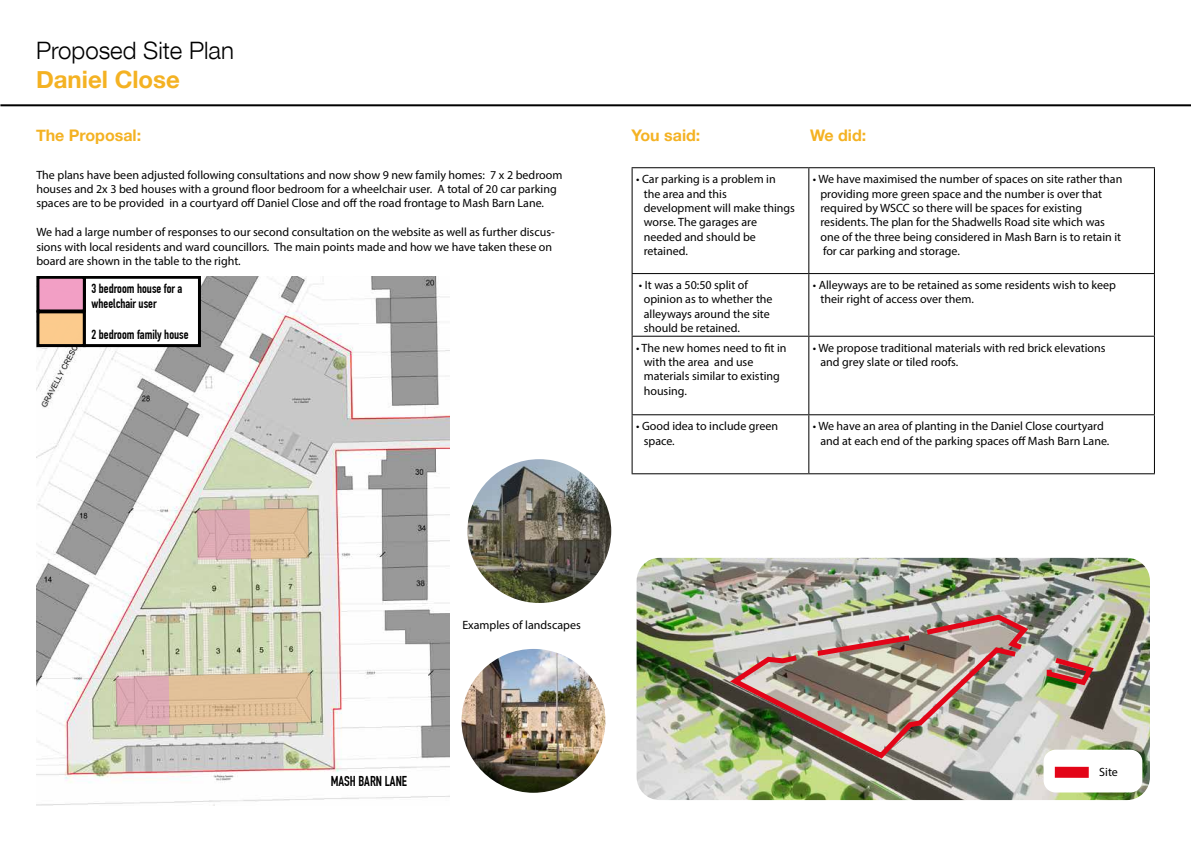
<style>
.page{position:relative;width:1191px;height:842px;background:#fff}
.page>*{position:absolute;margin:0;border:0;box-sizing:border-box;transform-origin:0 0}
.t1{font:300 24px/28.8px "Helvetica Neue";color:#000}
.t2{font:700 16px "Helvetica Neue";color:#f4b223}
.t3{font:700 14px "DIN Condensed";color:#000}
.t4{font:700 13px/15.6px "DIN Condensed";color:#000}
.t5{font:12px/14.4px "Myriad Pro";color:#000}
.s1{font-weight:700;color:#f4b223}
</style>
<div class="page">
<img style="left:36px;top:276px;width:413px;height:530px">
<hr style="left:0;top:104px;width:1191px;height:2px;background:#000">
<img style="left:40px;top:280px;width:42px;height:63px">
<div style="left:36px;top:310px;width:50px;height:37px;border:3px solid #000"></div>
<div style="left:84px;top:277px;width:115px;height:69px;background:#fff"></div>
<div style="left:83px;top:276px;width:118px;height:71px;border:3px solid #000"></div>
<div style="left:36px;top:276px;width:50px;height:36px;border:3px solid #000"></div>
<img style="left:637px;top:559px;width:512px;height:240px">
<div style="left:631px;top:553px;width:524px;height:252px;border:5px solid #fff;border-radius:26px"></div>
<div style="left:1043px;top:750px;width:99px;height:42px;background:#fff;border-radius:12px"></div>
<div style="left:1054px;top:767px;width:34px;height:11px;background:#e30518"></div>
<img style="left:459px;top:646px;width:149px;height:149px;border-radius:74px">
<div style="left:456px;top:644px;width:154px;height:154px;border:5px solid #fff;border-radius:50%"></div>
<img style="left:465px;top:457px;width:149px;height:148px;border-radius:74px">
<div style="left:462px;top:454px;width:154px;height:154px;border:5px solid #fff;border-radius:50%"></div>
<hr style="left:631px;top:167px;width:178px;height:1px;background:#000">
<hr style="left:631px;top:168px;width:1px;height:105px;background:#000">
<hr style="left:809px;top:167px;width:346px;height:1px;background:#000">
<hr style="left:808px;top:168px;width:1px;height:105px;background:#000">
<hr style="left:1154px;top:168px;width:1px;height:105px;background:#000">
<hr style="left:631px;top:273px;width:178px;height:1px;background:#000">
<hr style="left:631px;top:274px;width:1px;height:62px;background:#000">
<hr style="left:809px;top:273px;width:346px;height:1px;background:#000">
<hr style="left:808px;top:274px;width:1px;height:62px;background:#000">
<hr style="left:1154px;top:274px;width:1px;height:62px;background:#000">
<hr style="left:631px;top:336px;width:178px;height:1px;background:#000">
<hr style="left:631px;top:337px;width:1px;height:77px;background:#000">
<hr style="left:809px;top:336px;width:346px;height:1px;background:#000">
<hr style="left:808px;top:337px;width:1px;height:77px;background:#000">
<hr style="left:1154px;top:337px;width:1px;height:77px;background:#000">
<hr style="left:631px;top:414px;width:178px;height:1px;background:#000">
<hr style="left:631px;top:415px;width:1px;height:58px;background:#000">
<hr style="left:809px;top:414px;width:346px;height:1px;background:#000">
<hr style="left:808px;top:415px;width:1px;height:58px;background:#000">
<hr style="left:1154px;top:415px;width:1px;height:58px;background:#000">
<hr style="left:631px;top:473px;width:178px;height:1px;background:#000">
<hr style="left:809px;top:473px;width:346px;height:1px;background:#000">
<svg style="left:116px;top:673px;width:195px;height:52px;background:#ddb9a0"></svg>
<svg style="left:197px;top:508px;width:111px;height:52px;background:#dbb4a3"></svg>
<img style="left:1044px;top:654px;width:53px;height:34px">
<img style="left:725px;top:612px;width:307px;height:150px">
<h1 class="t1" style="left:36px;top:35px;width:199px">Proposed Site Plan<br><span class="s1">Daniel Close</span></h1>
<p class="t2" style="left:36px;top:125px;width:107px">The Proposal:</p>
<p class="t2" style="left:810px;top:125px;width:57px">We did:</p>
<p class="t5" style="left:644px;top:172px;width:153px;text-indent:-8px">• Car parking is a problem in the area and this development will make things worse. The garages are needed and should be retained.</p>
<p class="t5" style="left:820px;top:172px;width:303px;text-indent:-8px">• We have maximised the number of spaces on site rather than providing more green space and the number is over that required by WSCC so there will be spaces for existing residents. The plan for the Shadwells Road site which was one of the three being considered in Mash Barn is to retain it for car parking and storage.</p>
<p class="t5" style="left:644px;top:278px;width:130px;text-indent:-5px">• It was a 50:50 split of opinion as to whether the alleyways around the site should be retained.</p>
<p class="t5" style="left:820px;top:278px;width:297px;text-indent:-8px">• Alleyways are to be retained as some residents wish to keep their right of access over them.</p>
<p class="t5" style="left:644px;top:340px;width:144px;text-indent:-8px">• The new homes need to fit in with the area and use materials similar to existing housing.</p>
<p class="t5" style="left:820px;top:340px;width:287px;text-indent:-8px">• We propose traditional materials with red brick elevations and grey slate or tiled roofs.</p>
<p class="t5" style="left:644px;top:419px;width:136px;text-indent:-8px">• Good idea to include green space.</p>
<p class="t5" style="left:820px;top:419px;width:290px;text-indent:-8px">• We have an area of planting in the Daniel Close courtyard and at each end of the parking spaces off Mash Barn Lane.</p>
<p class="t2" style="left:631px;top:125px;width:70px">You said:</p>
<p class="t5" style="left:36px;top:167px;width:527px">The plans have been adjusted following consultations and now show 9 new family homes: 7 x 2 bedroom houses and 2x 3 bed houses with a ground floor bedroom for a wheelchair user. A total of 20 car parking spaces are to be provided in a courtyard off Daniel Close and off the road frontage to Mash Barn Lane.</p>
<p class="t5" style="left:36px;top:225px;width:520px">We had a large number of responses to our second consultation on the website as well as further discus&shy;sions with local residents and ward councillors. The main points made and how we have taken these on board are shown in the table to the right.</p>
<p class="t4" style="left:92px;top:280px;width:92px">3 bedroom house for a wheelchair user</p>
<p class="t4" style="left:92px;top:327px;width:98px">2 bedroom family house</p>
<p class="t5" style="left:462px;top:617px;width:120px">Examples of landscapes</p>
<p class="t3" style="left:331px;top:773px;width:78px">MASH BARN LANE</p>
<p class="t5" style="left:1099px;top:765px;width:20px">Site</p>
</div>
